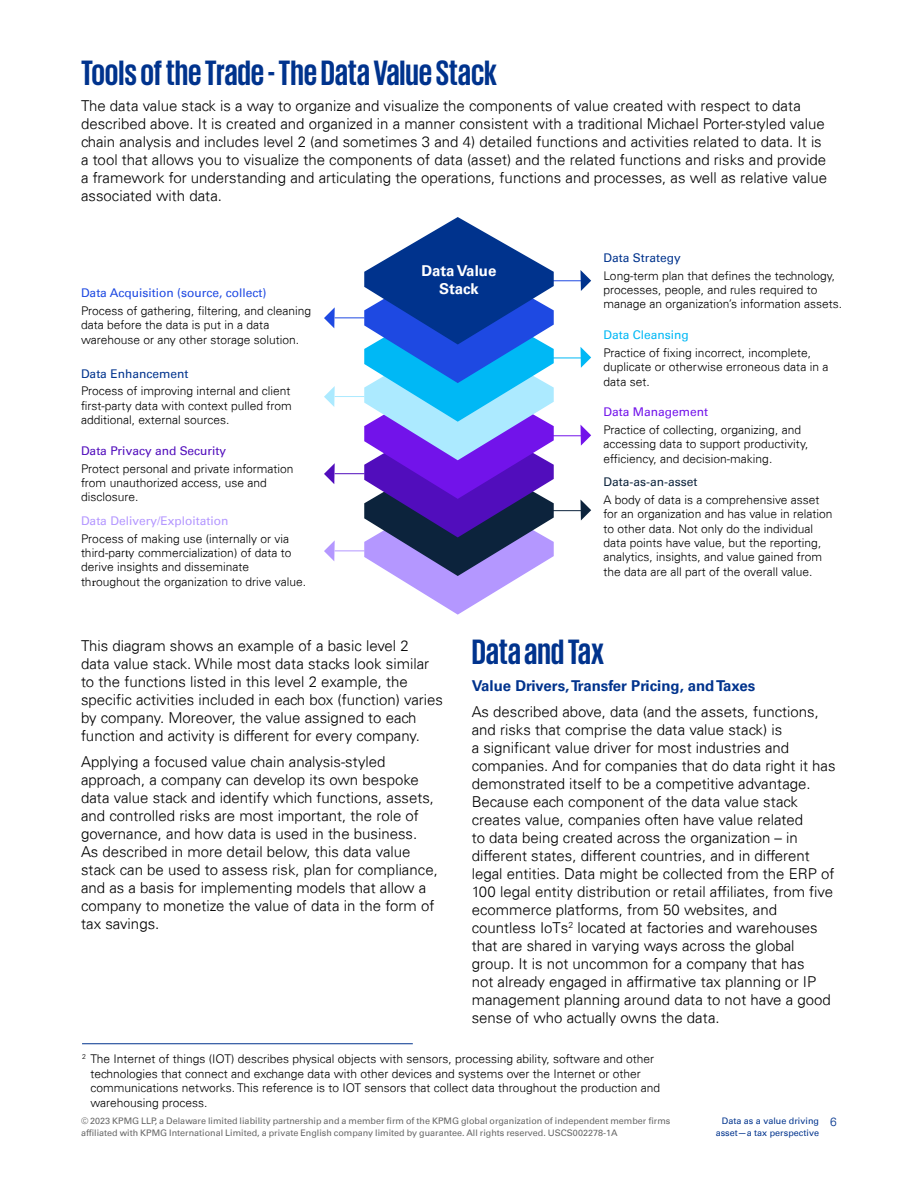
<style>
.page{position:relative;width:918px;height:1188px;background:#fff}
.page>*{position:absolute;margin:0;border:0;box-sizing:border-box;transform-origin:0 0}
.t1{font:700 36px "KPMG";color:#00338d}
.t2{font:300 15px/18px "Univers 45";color:#000}
.t3{font:700 15px "Univers 65";color:#00338d}
.t4{font:700 15px/18px "Univers 65";color:#fff;text-align:center}
.t5{font:300 12px/14.4px "Univers 45";color:#000}
.t6{font:12px "Univers 55 Roman";color:#1e49e2}
.t7{font:12px "Univers 55 Roman";color:#00338d}
.t8{font:12px "Univers 55 Roman";color:#b497ff}
.t9{font:12px "Univers 55 Roman";color:#510dbc}
.t10{font:12px "Univers 55 Roman";color:#0c233c}
.t11{font:12px "Univers 55 Roman";color:#7213ea}
.t12{font:12px "Univers 55 Roman";color:#00b8f5}
.t13{font:300 12px "Univers 45";color:#00338d}
.t14{font:9px/12px "Univers 55 Roman";color:#666}
.t15{font:9px/12px "Univers 55 Roman";color:#00338d;text-align:right}
.s1{font-family:"Minion Pro";font-weight:400}
</style>
<div class="page">
<hr style="left:552px;top:280px;width:30px;height:1px;background:#1e49e2">
<hr style="left:82px;top:1043px;width:331px;height:1px;background:#00338d">
<svg style="left:581px;top:270px;width:10px;height:21px"></svg>
<hr style="left:552px;top:358px;width:30px;height:1px;background:#00b8f5">
<svg style="left:581px;top:347px;width:10px;height:21px"></svg>
<hr style="left:552px;top:435px;width:30px;height:1px;background:#7213ea">
<svg style="left:581px;top:425px;width:10px;height:21px"></svg>
<hr style="left:552px;top:510px;width:30px;height:1px;background:#0c233c">
<svg style="left:581px;top:500px;width:10px;height:21px"></svg>
<svg style="left:324px;top:217px;width:230px;height:398px"></svg>
<h1 class="t1" style="left:81px;top:55px;width:417px">Tools of the Trade - The Data Value Stack</h1>
<p class="t2" style="left:81px;top:97px;width:748px">The data value stack is a way to organize and visualize the components of value created with respect to data described above. It is created and organized in a manner consistent with a traditional Michael Porter-styled value chain analysis and includes level 2 (and sometimes 3 and 4) detailed functions and activities related to data. It is a tool that allows you to visualize the components of data (asset) and the related functions and risks and provide a framework for understanding and articulating the operations, functions and processes, as well as relative value associated with data.</p>
<p class="t6" style="left:81px;top:286px;width:187px">Data Acquisition (source, collect)</p>
<p class="t5" style="left:81px;top:304px;width:232px">Process of gathering, filtering, and cleaning data before the data is put in a data warehouse or any other storage solution.</p>
<p class="t7" style="left:81px;top:366px;width:109px">Data Enhancement</p>
<p class="t5" style="left:81px;top:384px;width:212px;text-align:justify">Process of improving internal and client first-party data with context pulled from additional, external sources.</p>
<p class="t9" style="left:81px;top:444px;width:147px">Data Privacy and Security</p>
<p class="t5" style="left:81px;top:461px;width:214px">Protect personal and private information from unauthorized access, use and disclosure.</p>
<p class="t8" style="left:81px;top:514px;width:149px">Data Delivery/Exploitation</p>
<p class="t5" style="left:81px;top:531px;width:227px">Process of making use (internally or via third-par<span class="s1">t</span>y commercialization) of data to derive insights and disseminate th<span class="s1">r</span>oughout the organization to drive value.</p>
<p class="t4" style="left:422px;top:262px;width:76px">Data Value<br>Stack</p>
<p class="t7" style="left:604px;top:251px;width:79px">Data Strategy</p>
<p class="t5" style="left:604px;top:268px;width:240px">Long-term plan that defines the technology, processes, people, and rules required to manage an organization’s information assets.</p>
<p class="t12" style="left:604px;top:328px;width:87px">Data Cleansing</p>
<p class="t5" style="left:604px;top:345px;width:226px">Practice of fixing incorrect, incomplete, duplicate or otherwise erroneous data in a data set.</p>
<p class="t11" style="left:604px;top:405px;width:106px">Data Management</p>
<p class="t5" style="left:604px;top:423px;width:206px">Practice of collecting, organizing, and accessing data to support productivity, efficiency, and decision-making.</p>
<p class="t10" style="left:604px;top:475px;width:96px">Data-as-an-asset</p>
<p class="t5" style="left:604px;top:492px;width:230px">A body of data is a comprehensive asset for an organization and has value in relation to other data. Not only do the individual data points have value, but the reporting, analytics, insights, and value gained from the data are all part of the overall value.</p>
<p class="t2" style="left:81px;top:636px;width:364px">This diagram shows an example of a basic level 2<br>data value stack. While most data stacks look similar to the functions listed in this level 2 example, the specific activities included in each box (function) varies by company. Moreover, the value assigned to each function and activity is different for every company.</p>
<p class="t2" style="left:81px;top:753px;width:358px">Applying a focused value chain analysis-styled approach, a company can develop its own bespoke data value stack and identify which functions, assets, and controlled risks are most important, the role of governance, and how data is used in the business.<br>As described in more detail below, this data value stack can be used to assess risk, plan for compliance, and as a basis for implementing models that allow a company to monetize the value of data in the form of tax savings.</p>
<h1 class="t1" style="left:472px;top:634px;width:134px">Data and Tax</h1>
<p class="t3" style="left:472px;top:677px;width:285px">Value Drivers, Transfer Pricing, and Taxes</p>
<p class="t2" style="left:472px;top:703px;width:365px">As described above, data (and the assets, functions, and risks that comprise the data value stack) is<br>a significant value driver for most industries and companies. And for companies that do data right it has demonstrated itself to be a competitive advantage.<br>Because each component of the data value stack creates value, companies often have value related<br>to data being created across the organization – in different states, different countries, and in different legal entities. Data might be collected from the ERP of 100 legal entity distribution or retail affiliates, from five ecommerce platforms, from 50 websites, and countless IoTs<sup>2</sup> located at factories and warehouses that are shared in varying ways across the global group. It is not uncommon for a company that has<br>not already engaged in affirmative tax planning or IP management planning around data to not have a good sense of who actually owns the data.</p>
<p class="t5" style="left:91px;top:1052px;width:571px;text-indent:-8px"><sup>2</sup> The Internet of things (IOT) describes physical objects with sensors, processing ability, software and other technologies that connect and exchange data with other devices and systems over the Internet or other communications networks. This reference is to IOT sensors that collect data throughout the production and warehousing process.</p>
<p class="t14" style="left:81px;top:1115px;width:591px">© 2023 KPMG LLP, a Delaware limited liability partnership and a member firm of the KPMG global organization of independent member firms affiliated with KPMG International Limited, a private English company limited by guarantee. All rights reserved. USCS002278-1A</p>
<p class="t15" style="left:716px;top:1115px;width:105px">Data as a value driving asset—a tax perspective</p>
<p class="t13" style="left:830px;top:1115px;width:8px">6</p>
</div>
